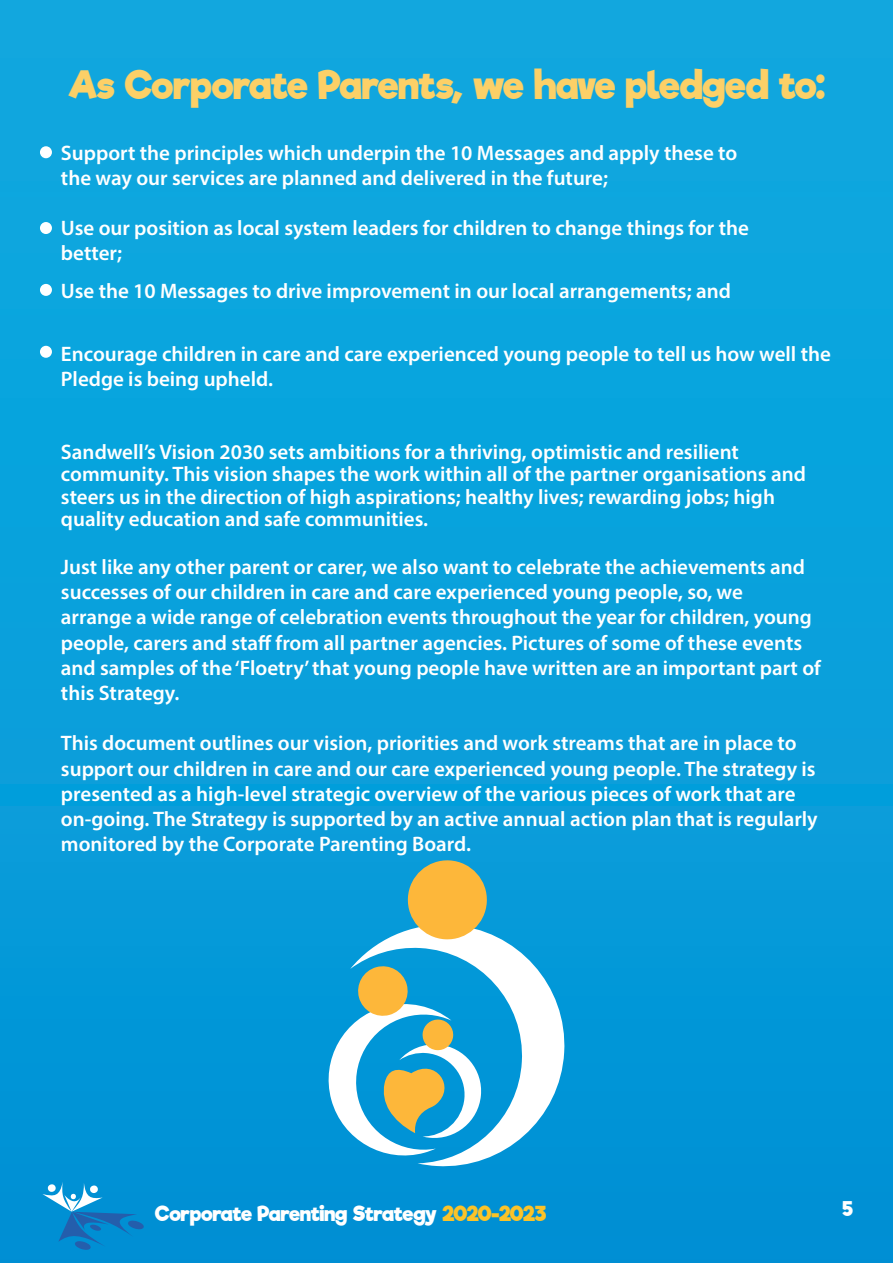
<style>
.page{position:relative;width:893px;height:1263px;background:#fff}
.page>*{position:absolute;margin:0;border:0;box-sizing:border-box;transform-origin:0 0}
.t1{font:700 37.5px "Riffic Free";letter-spacing:-.01em;color:#fcd067}
.t2{font:600 21px/37.5px "Myriad Pro";color:#fff}
.t3{font:700 19.8px "Riffic Free";letter-spacing:-.02em;color:#fff}
.t4{font:700 19.5px "Riffic Free";color:#fff}
.s1{color:#fbc328}
</style>
<div class="page">
<div style="left:0;top:0;width:893px;height:1263px;background:linear-gradient(to bottom,#11abe0,#0092d5)"></div>
<div style="left:40px;top:146px;width:12px;height:12px;background:#fff;border-radius:50%"></div>
<div style="left:40px;top:222px;width:12px;height:12px;background:#fff;border-radius:50%"></div>
<div style="left:40px;top:284px;width:12px;height:12px;background:#fff;border-radius:50%"></div>
<div style="left:40px;top:346px;width:12px;height:12px;background:#fff;border-radius:50%"></div>
<svg style="left:350px;top:923px;width:218px;height:247px;fill:#059ad9"></svg>
<svg style="left:407px;top:859px;width:81px;height:81px;background:#d1b765"></svg>
<svg style="left:320px;top:963px;width:163px;height:201px"></svg>
<svg style="left:42px;top:1181px;width:103px;height:69px;background:#1890d0"></svg>
<p class="t1" style="left:68px;top:62px;width:758px">As Corporate Parents, we have pledged to:</p>
<p class="t2" style="left:61px;top:133px;width:678px">Support the principles which underpin the 10 Messages and apply these to</p>
<p class="t2" style="left:61px;top:158px;width:549px">the way our services are planned and delivered in the future;</p>
<p class="t2" style="left:61px;top:209px;width:689px">Use our position as local system leaders for children to change things for the</p>
<p class="t2" style="left:61px;top:234px;width:671px">better;<br>Use the 10 Messages to drive improvement in our local arrangements; and</p>
<p class="t2" style="left:61px;top:340px;width:771px;line-height:25.2px">Encourage children in care and care experienced young people to tell us how well the<br>Pledge is being upheld.</p>
<p class="t2" style="left:61px;top:432px;width:679px">Sandwell’s Vision 2030 sets ambitions for a thriving, optimistic and resilient</p>
<p class="t2" style="left:61px;top:455px;width:746px">community. This vision shapes the work within all of the partner organisations and</p>
<p class="t2" style="left:61px;top:477px;width:715px">steers us in the direction of high aspirations; healthy lives; rewarding jobs; high</p>
<p class="t2" style="left:61px;top:500px;width:369px">quality education and safe communities.</p>
<p class="t2" style="left:61px;top:548px;width:746px">Just like any other parent or carer, we also want to celebrate the achievements and</p>
<p class="t2" style="left:61px;top:573px;width:683px">successes of our children in care and care experienced young people, so, we</p>
<p class="t2" style="left:61px;top:598px;width:752px">arrange a wide range of celebration events throughout the year for children, young</p>
<p class="t2" style="left:61px;top:623px;width:743px">people, carers and staff from all partner agencies. Pictures of some of these events</p>
<p class="t2" style="left:61px;top:648px;width:761px">and samples of the ‘Floetry’ that young people have written are an important part of</p>
<p class="t2" style="left:61px;top:674px;width:120px">this Strategy.</p>
<p class="t2" style="left:61px;top:724px;width:737px">This document outlines our vision, priorities and work streams that are in place to</p>
<p class="t2" style="left:61px;top:749px;width:756px">support our children in care and our care experienced young people. The strategy is</p>
<p class="t2" style="left:61px;top:774px;width:736px">presented as a high-level strategic overview of the various pieces of work that are</p>
<p class="t2" style="left:61px;top:800px;width:758px">on-going. The Strategy is supported by an active annual action plan that is regularly</p>
<p class="t2" style="left:61px;top:825px;width:412px">monitored by the Corporate Parenting Board.</p>
<p class="t3" style="left:155px;top:1202px;width:393px">Corporate Parenting Strategy <span class="s1">2020-2023</span></p>
<p class="t4" style="left:842px;top:1197px;width:12px">5</p>
</div>
